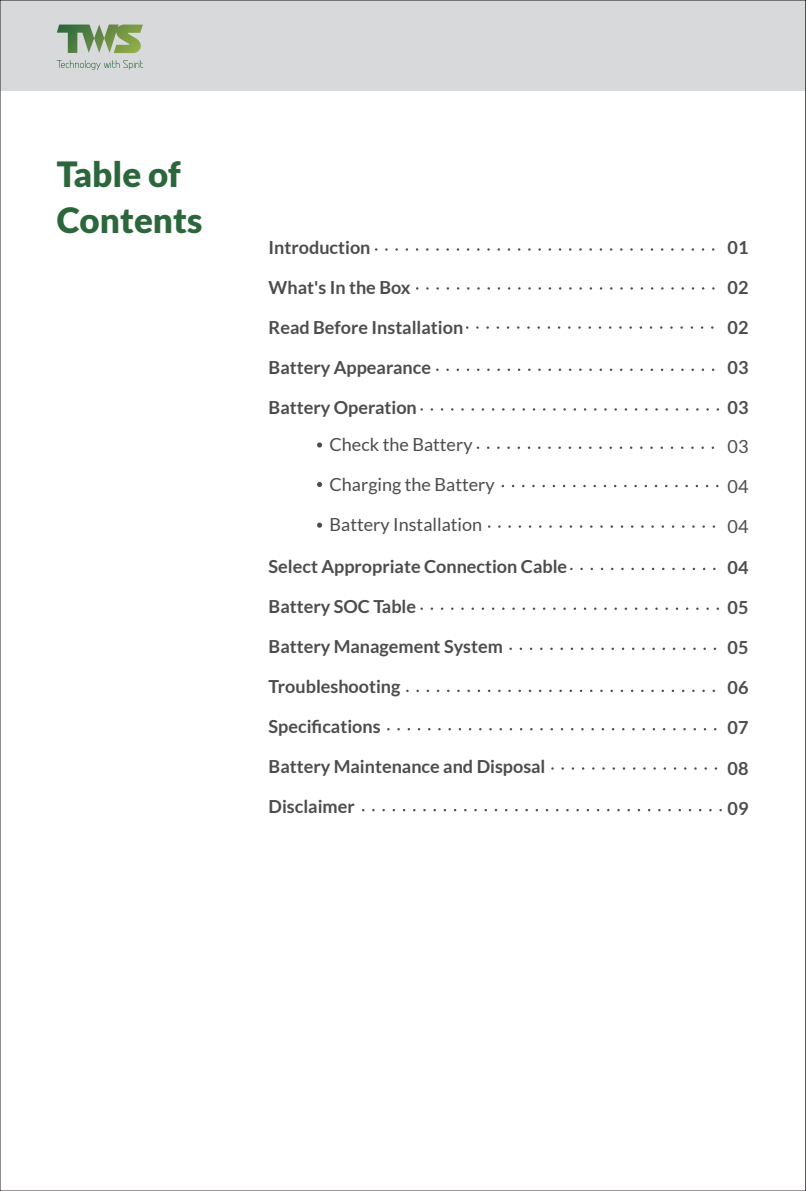
<style>
.page{position:relative;width:806px;height:1191px;background:#fff}
.page>*{position:absolute;margin:0;border:0;box-sizing:border-box;transform-origin:0 0}
.t1{font:900 34.8px/45.4px "Lato";color:#2c673c}
.t2{font:700 18px "Lato";color:#4b4c4d}
.t3{font:18px "Lato";color:#4b4c4d}
</style>
<div class="page">
<div style="left:0;top:0;width:805px;height:91px;background:#d8d9db"></div>
<svg style="left:57px;top:24px;width:86px;height:29px"></svg>
<svg style="left:57px;top:60px;width:86px;height:10px"></svg>
<svg style="left:805px;top:0;width:1px;height:1191px"></svg>
<svg style="left:376px;top:248px;width:339px;height:3px"></svg>
<svg style="left:417px;top:287px;width:298px;height:3px"></svg>
<svg style="left:467px;top:326px;width:247px;height:3px"></svg>
<svg style="left:437px;top:368px;width:278px;height:3px"></svg>
<svg style="left:421px;top:408px;width:298px;height:2px"></svg>
<svg style="left:477px;top:446px;width:237px;height:3px"></svg>
<svg style="left:502px;top:485px;width:217px;height:2px"></svg>
<svg style="left:407px;top:689px;width:308px;height:3px"></svg>
<svg style="left:388px;top:728px;width:329px;height:2px"></svg>
<svg style="left:489px;top:525px;width:227px;height:3px"></svg>
<svg style="left:571px;top:568px;width:145px;height:2px"></svg>
<svg style="left:510px;top:647px;width:207px;height:3px"></svg>
<svg style="left:552px;top:767px;width:166px;height:2px"></svg>
<svg style="left:363px;top:809px;width:357px;height:2px"></svg>
<svg style="left:421px;top:607px;width:298px;height:3px"></svg>
<svg style="left:317px;top:442px;width:5px;height:5px"></svg>
<svg style="left:317px;top:482px;width:5px;height:5px"></svg>
<svg style="left:317px;top:522px;width:5px;height:6px"></svg>
<h1 class="t1" style="left:57px;top:151px;width:147px">Table of<br>Contents</h1>
<p class="t2" style="left:268px;top:237px;width:103px">Introduction</p>
<p class="t2" style="left:268px;top:277px;width:143px">What's In the Box</p>
<p class="t2" style="left:268px;top:317px;width:196px">Read Before Installation</p>
<p class="t2" style="left:268px;top:357px;width:164px">Battery Appearance</p>
<p class="t2" style="left:268px;top:397px;width:150px">Battery Operation</p>
<p class="t3" style="left:329px;top:434px;width:144px">Check the Battery</p>
<p class="t3" style="left:329px;top:474px;width:166px">Charging the Battery</p>
<p class="t3" style="left:329px;top:514px;width:154px">Battery Installation</p>
<p class="t2" style="left:268px;top:556px;width:300px">Select Appropriate Connection Cable</p>
<p class="t2" style="left:268px;top:596px;width:149px">Battery SOC Table</p>
<p class="t2" style="left:268px;top:636px;width:236px">Battery Management System</p>
<p class="t2" style="left:268px;top:676px;width:133px">Troubleshooting</p>
<p class="t2" style="left:268px;top:716px;width:113px">Specifications</p>
<p class="t2" style="left:268px;top:756px;width:278px">Battery Maintenance and Disposal</p>
<p class="t2" style="left:268px;top:796px;width:88px">Disclaimer</p>
<p class="t2" style="left:727px;top:237px;width:22px">01</p>
<p class="t2" style="left:727px;top:277px;width:22px">02</p>
<p class="t2" style="left:727px;top:317px;width:22px">02</p>
<p class="t2" style="left:727px;top:357px;width:22px">03</p>
<p class="t2" style="left:727px;top:397px;width:22px">03</p>
<p class="t3" style="left:727px;top:436px;width:22px">03</p>
<p class="t3" style="left:727px;top:476px;width:22px">04</p>
<p class="t3" style="left:727px;top:517px;width:22px">04</p>
<p class="t2" style="left:727px;top:556px;width:22px">04</p>
<p class="t2" style="left:727px;top:597px;width:22px">05</p>
<p class="t2" style="left:727px;top:637px;width:22px">05</p>
<p class="t2" style="left:727px;top:677px;width:22px">06</p>
<p class="t2" style="left:727px;top:717px;width:22px">07</p>
<p class="t2" style="left:727px;top:757px;width:22px">08</p>
<p class="t2" style="left:727px;top:798px;width:22px">09</p>
</div>
